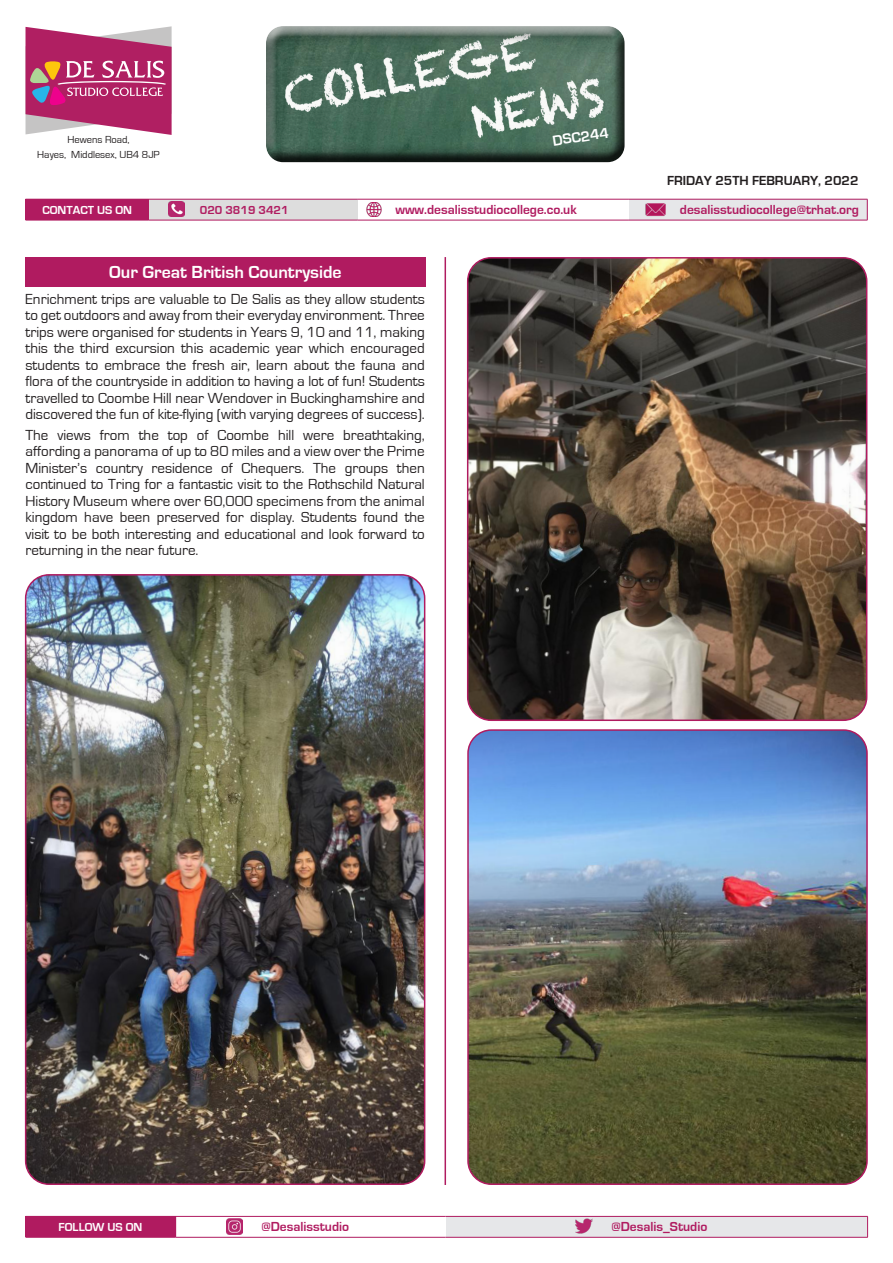
<style>
.page{position:relative;width:893px;height:1263px;background:#fff}
.page>*{position:absolute;margin:0;border:0;box-sizing:border-box;transform-origin:0 0}
.t1{font:700 18px "Eurostile";color:#fff}
.t2{font:15px/16.5px "Eurostile";color:#231f20;text-align:justify}
.t3{font:700 15px "Eurostile";color:#fff}
.t4{font:700 13.5px "Eurostile";color:#b01b60}
.t5{font:700 13.5px "Eurostile";color:#231f20}
.t6{font:700 12px "Eurostile";color:#fff}
.t7{font:700 12px "Eurostile";color:#b01b60}
.t8{font:10.5px/15px "Eurostile";color:#231f20;text-align:center}
</style>
<div class="page">
<div style="left:26px;top:1216px;width:150px;height:21px;background:#b01b60"></div>
<div style="left:446px;top:1216px;width:422px;height:21px;background:#e6e7e9"></div>
<hr style="left:26px;top:1237px;width:150px;height:1px;background:#b01b60">
<hr style="left:176px;top:1216px;width:270px;height:1px;background:#b01b60">
<hr style="left:176px;top:1237px;width:270px;height:1px;background:#b01b60">
<hr style="left:446px;top:1216px;width:422px;height:1px;background:#b01b60">
<svg style="left:867px;top:1216px;width:1px;height:21px"></svg>
<hr style="left:446px;top:1237px;width:422px;height:1px;background:#b01b60">
<div style="left:263px;top:23px;width:362px;height:129px;background:#fff;opacity:.75"></div>
<div style="left:263px;top:30px;width:362px;height:133px;background:#231f20;opacity:.75"></div>
<svg style="left:26px;top:26px;width:146px;height:109px;background:#be5886"></svg>
<div style="left:26px;top:199px;width:123px;height:21px;background:#b01b60"></div>
<div style="left:149px;top:199px;width:208px;height:21px;background:#ddd"></div>
<div style="left:629px;top:199px;width:238px;height:21px;background:#e6e7e9"></div>
<hr style="left:26px;top:220px;width:123px;height:1px;background:#b01b60">
<hr style="left:149px;top:199px;width:208px;height:1px;background:#b01b60">
<hr style="left:149px;top:220px;width:208px;height:1px;background:#b01b60">
<hr style="left:357px;top:199px;width:272px;height:1px;background:#b01b60">
<hr style="left:357px;top:220px;width:272px;height:1px;background:#b01b60">
<hr style="left:629px;top:199px;width:238px;height:1px;background:#b01b60">
<svg style="left:867px;top:199px;width:1px;height:21px"></svg>
<hr style="left:629px;top:220px;width:238px;height:1px;background:#b01b60">
<img style="left:646px;top:203px;width:19px;height:14px">
<img style="left:366px;top:202px;width:16px;height:15px">
<img style="left:168px;top:201px;width:16px;height:16px">
<img style="left:227px;top:1219px;width:16px;height:15px">
<img style="left:576px;top:1218px;width:17px;height:16px">
<hr style="left:445px;top:257px;width:1px;height:928px;background:#b01b60">
<div style="left:26px;top:257px;width:400px;height:30px;background:#b01b60"></div>
<img style="left:469px;top:258px;width:398px;height:462px">
<div style="left:467px;top:257px;width:400px;height:464px;border:2px solid #b01b60;border-radius:23px"></div>
<img style="left:26px;top:575px;width:399px;height:609px">
<div style="left:25px;top:574px;width:400px;height:611px;border:2px solid #b01b60;border-radius:23px"></div>
<img style="left:470px;top:732px;width:395px;height:450px">
<div style="left:467px;top:729px;width:401px;height:456px;border:2px solid #b01b60;border-radius:23px"></div>
<p class="t8" style="left:37px;top:132px;width:124px">Hewens Road,<br>Hayes, Middlesex, UB4 8JP</p>
<p class="t3" style="left:551px;top:133px;width:58px;rotate:-9deg">DSC244</p>
<p class="t5" style="left:667px;top:173px;width:193px">FRIDAY 25TH FEBRUARY, 2022</p>
<p class="t6" style="left:42px;top:203px;width:91px">CONTACT US ON</p>
<p class="t7" style="left:200px;top:203px;width:90px">020 3819 3421</p>
<p class="t4" style="left:395px;top:202px;width:183px">www.desalisstudiocollege.co.uk</p>
<p class="t4" style="left:680px;top:202px;width:181px">desalisstudiocollege@trhat.org</p>
<p class="t1" style="left:109px;top:262px;width:234px">Our Great British Countryside</p>
<p class="t2" style="left:26px;top:291px;width:401px">Enrichment trips are valuable to De Salis as they allow students to get outdoors and away from their everyday environment. Three trips were organised for students in Years 9, 10 and 11, making this the third excursion this academic year which encouraged students to embrace the fresh air, learn about the fauna and flora of the countryside in addition to having a lot of fun! Students travelled to Coombe Hill near Wendover in Buckinghamshire and discovered the fun of kite-flying (with varying degrees of success).</p>
<p class="t2" style="left:26px;top:427px;width:401px">The views from the top of Coombe hill were breathtaking, affording a panorama of up to 80 miles and a view over the Prime Minister’s country residence of Chequers. The groups then continued to Tring for a fantastic visit to the Rothschild Natural History Museum where over 60,000 specimens from the animal kingdom have been preserved for display. Students found the visit to be both interesting and educational and look forward to returning in the near future.</p>
<p class="t6" style="left:59px;top:1220px;width:85px">FOLLOW US ON</p>
<p class="t4" style="left:261px;top:1219px;width:89px">@Desalisstudio</p>
<p class="t4" style="left:611px;top:1219px;width:97px">@Desalis_Studio</p>
</div>
